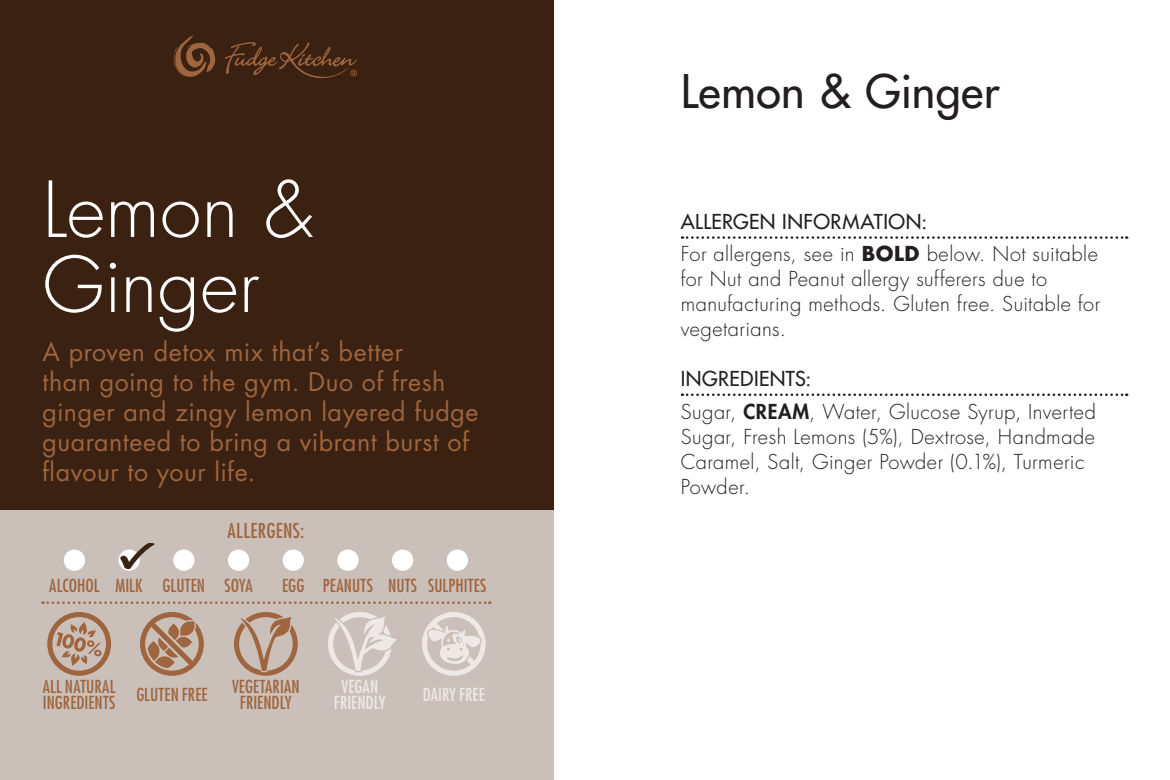
<style>
.page{position:relative;width:1170px;height:780px;background:#fff}
.page>*{position:absolute;margin:0;border:0;box-sizing:border-box;transform-origin:0 0}
.t1{font:300 75px/75px "Futura Std";letter-spacing:.005em;color:#fff}
.t2{font:500 45px "Futura Std";letter-spacing:.01em;color:#231f20}
.t3{font:25px/30px "Futura Std";letter-spacing:.02em;color:#9e653e}
.t4{font:300 20px/25px "Futura Std";letter-spacing:.025em;color:#231f20}
.t5{font:condensed 20px "Futura Std";letter-spacing:.02em;color:#9e653e}
.t6{font:condensed 17.5px/16.2px "Futura Std";letter-spacing:.005em;color:#9e653e;text-align:center}
.t7{font:condensed 17.5px/16.2px "Futura Std";letter-spacing:.005em;color:#eee9e6;text-align:center}
.s1{font-weight:500}
.s2{font-weight:700}
.s3{font-weight:800}
</style>
<div class="page">
<div style="left:0;top:0;width:553px;height:510px;background:#3a2111"></div>
<div style="left:0;top:510px;width:553px;height:270px;background:#cbc0b9"></div>
<svg style="left:422px;top:612px;width:63px;height:63px"></svg>
<svg style="left:43px;top:601px;width:447px;height:3px"></svg>
<div style="left:64px;top:549px;width:21px;height:21px;background:#fff;border-radius:50%"></div>
<div style="left:282px;top:549px;width:22px;height:21px;background:#fff;border-radius:50%"></div>
<svg style="left:118px;top:549px;width:22px;height:21px"></svg>
<div style="left:337px;top:549px;width:21px;height:21px;background:#fff;border-radius:50%"></div>
<div style="left:173px;top:549px;width:21px;height:21px;background:#fff;border-radius:50%"></div>
<div style="left:392px;top:549px;width:21px;height:21px;background:#fff;border-radius:50%"></div>
<div style="left:228px;top:549px;width:21px;height:21px;background:#fff;border-radius:50%"></div>
<div style="left:446px;top:549px;width:22px;height:21px;background:#fff;border-radius:50%"></div>
<svg style="left:120px;top:543px;width:34px;height:26px"></svg>
<svg style="left:682px;top:236px;width:445px;height:3px"></svg>
<svg style="left:682px;top:393px;width:445px;height:3px"></svg>
<svg style="left:173px;top:35px;width:184px;height:43px"></svg>
<svg style="left:140px;top:612px;width:64px;height:63px"></svg>
<svg style="left:234px;top:612px;width:64px;height:63px"></svg>
<svg style="left:47px;top:612px;width:64px;height:63px"></svg>
<svg style="left:328px;top:612px;width:69px;height:63px"></svg>
<h1 class="t1" style="left:43px;top:174px;width:272px">Lemon &amp;<br>Ginger</h1>
<p class="t3" style="left:43px;top:337px;width:437px">A proven detox mix that’s better<br>than going to the gym. Duo of fresh ginger and zingy lemon layered fudge guaranteed to bring a vibrant burst of flavour to your life.</p>
<p class="t5" style="left:227px;top:518px;width:78px">ALLERGENS:</p>
<p class="t6" style="left:49px;top:577px;width:205px">ALCOHOL MILK GLUTEN SOYA</p>
<p class="t6" style="left:282px;top:577px;width:206px">EGG PEANUTS NUTS SULPHITES</p>
<p class="t6" style="left:43px;top:677px;width:74px;text-align:left">ALL NATURAL<br>INGREDIENTS</p>
<p class="t7" style="left:334px;top:677px;width:53px">VEGAN<br>FRIENDLY</p>
<p class="t6" style="left:136px;top:686px;width:73px">GLUTEN FREE</p>
<p class="t6" style="left:232px;top:677px;width:69px">VEGETARIAN<br>FRIENDLY</p>
<p class="t7" style="left:422px;top:686px;width:64px">DAIRY FREE</p>
<h2 class="t2" style="left:680px;top:63px;width:320px">Lemon &amp; Ginger</h2>
<p class="t4" style="left:680px;top:206px;width:418px;line-height:32px"><span class="s1">ALLERGEN INFORMATION:<br></span>For allergens, see in <span class="s2">BOLD</span> below. Not suitable</p>
<p class="t4" style="left:680px;top:267px;width:421px">for Nut and Peanut allergy sufferers due to manufacturing methods. Gluten free. Suitable for vegetarians.</p>
<p class="t4" style="left:680px;top:363px;width:417px;line-height:32px"><span class="s1">INGREDIENTS:<br></span>Sugar, <span class="s3">CREAM</span>, Water, Glucose Syrup, Inverted</p>
<p class="t4" style="left:680px;top:424px;width:416px">Sugar, Fresh Lemons (5%), Dextrose, Handmade<br>Caramel, Salt, Ginger Powder (0.1%), Turmeric<br>Powder.</p>
</div>
